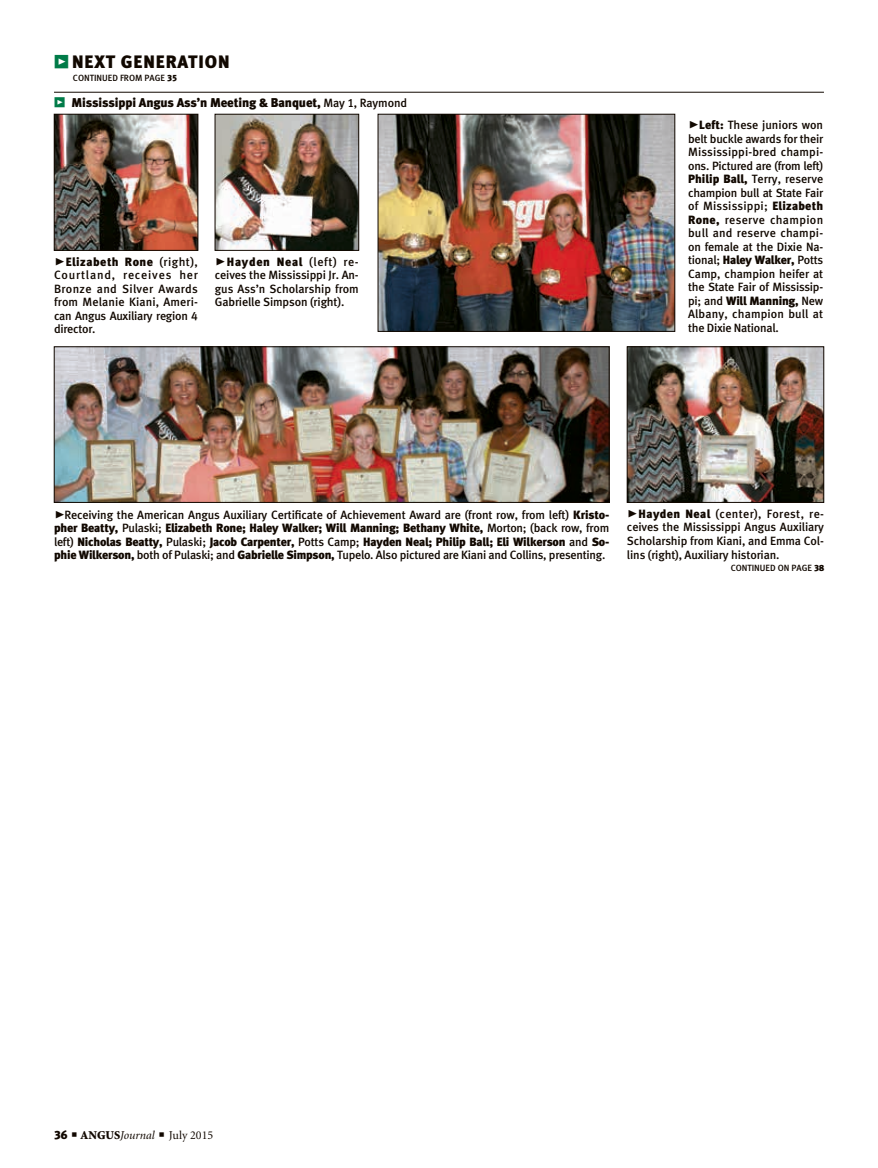
<style>
.page{position:relative;width:878px;height:1168px;background:#fff}
.page>*{position:absolute;margin:0;border:0;box-sizing:border-box;transform-origin:0 0}
.t1{font:18px "Meta Black LF";letter-spacing:.05em;color:#110800}
.cutlines{font:12.75px "Meta Black LF";letter-spacing:-.01em;color:#110800}
.cutlines-2{font:12px/13.5px "Meta Medium LF";letter-spacing:-.01em;color:#110800;text-align:justify}
.t2{font:12px "Minion";color:#110800}
.t3{font:9px "Meta Medium LF";color:#110800}
.s1{font-family:"Meta Black Expert";color:#007b48}
.s2{font-family:"Meta Black LF"}
.s3{font-family:"Meta Black Caps Expert";font-size:13.5px;color:#007b48}
.s4{font-family:"Meta Medium LF";font-size:12px}
.s5{font-family:"Meta Black Caps Expert";font-size:21px}
.s6{font-weight:900}
.s7{font-style:italic}
</style>
<div class="page">
<hr style="left:54px;top:92px;width:770px;height:1px;background:#110800">
<img style="left:56px;top:348px;width:551px;height:152px">
<div style="left:54px;top:346px;width:555px;height:156px;border:1px solid #110800"></div>
<img style="left:629px;top:348px;width:193px;height:152px">
<div style="left:627px;top:346px;width:197px;height:156px;border:1px solid #110800"></div>
<img style="left:56px;top:116px;width:140px;height:132px">
<div style="left:54px;top:114px;width:144px;height:136px;border:1px solid #110800"></div>
<img style="left:217px;top:116px;width:140px;height:132px">
<div style="left:215px;top:114px;width:144px;height:136px;border:1px solid #110800"></div>
<img style="left:380px;top:116px;width:293px;height:214px">
<div style="left:378px;top:114px;width:297px;height:218px;border:1px solid #110800"></div>
<p class="t1" style="left:54px;top:51px;width:177px"><span class="s1">z</span> NEXT GENERATION</p>
<p class="t3" style="left:73px;top:73px;width:106px">CONTINUED FROM PAGE <span class="s2">35</span></p>
<p class="cutlines" style="left:54px;top:95px;width:354px"><span class="s3">z</span> Mississippi Angus Ass’n Meeting &amp; Banquet, <span class="s4">May 1, Raymond</span></p>
<p class="cutlines-2" style="left:54px;top:255px;width:145px"><span class="s5">@</span><span class="s2">Elizabeth Rone</span> (right), Courtland, receives her Bronze and Silver Awards from Melanie Kiani, Ameri&shy;can Angus Auxiliary region 4 director.</p>
<p class="cutlines-2" style="left:215px;top:255px;width:145px"><span class="s5">@</span><span class="s2">Hayden Neal</span> (left) re&shy;ceives the Mississippi Jr. An&shy;gus Ass’n Scholarship from Gabrielle Simpson (right).</p>
<p class="cutlines-2" style="left:688px;top:118px;width:137px"><span class="s5">@</span><span class="s2">Left:</span> These juniors won belt buckle awards for their Mississippi-bred champi&shy;ons. Pictured are (from left)<br><span class="s2">Philip Ball,</span> Terry, reserve champion bull at State Fair of Mississippi; <span class="s2">Elizabeth Rone,</span> reserve champion bull and reserve champi&shy;on female at the Dixie Na&shy;tional; <span class="s2">Haley Walker,</span> Potts Camp, champion heifer at the State Fair of Mississip&shy;pi; and <span class="s2">Will Manning,</span> New Albany, champion bull at the Dixie National.</p>
<p class="cutlines-2" style="left:54px;top:508px;width:556px"><span class="s5">@</span>Receiving the American Angus Auxiliary Certificate of Achievement Award are (front row, from left) <span class="s2">Kristo&shy;pher Beatty,</span> Pulaski; <span class="s2">Elizabeth Rone; Haley Walker; Will Manning; Bethany White,</span> Morton; (back row, from left) <span class="s2">Nicholas Beatty,</span> Pulaski; <span class="s2">Jacob Carpenter,</span> Potts Camp; <span class="s2">Hayden Neal; Philip Ball; Eli Wilkerson</span> and <span class="s2">So&shy;phie Wilkerson,</span> both of Pulaski; and <span class="s2">Gabrielle Simpson,</span> Tupelo. Also pictured are Kiani and Collins, presenting.</p>
<p class="cutlines-2" style="left:627px;top:507px;width:198px"><span class="s5">@</span><span class="s2">Hayden Neal</span> (center), Forest, re&shy;ceives the Mississippi Angus Auxiliary Scholarship from Kiani, and Emma Col&shy;lins (right), Auxiliary historian.</p>
<p class="t3" style="left:730px;top:563px;width:95px">CONTINUED ON PAGE <span class="s2">38</span></p>
<p class="t2" style="left:54px;top:1129px;width:161px"><span class="s2">36</span> ■ <span class="s6">ANGUS</span><span class="s7">Journal</span> ■ July 2015</p>
</div>
